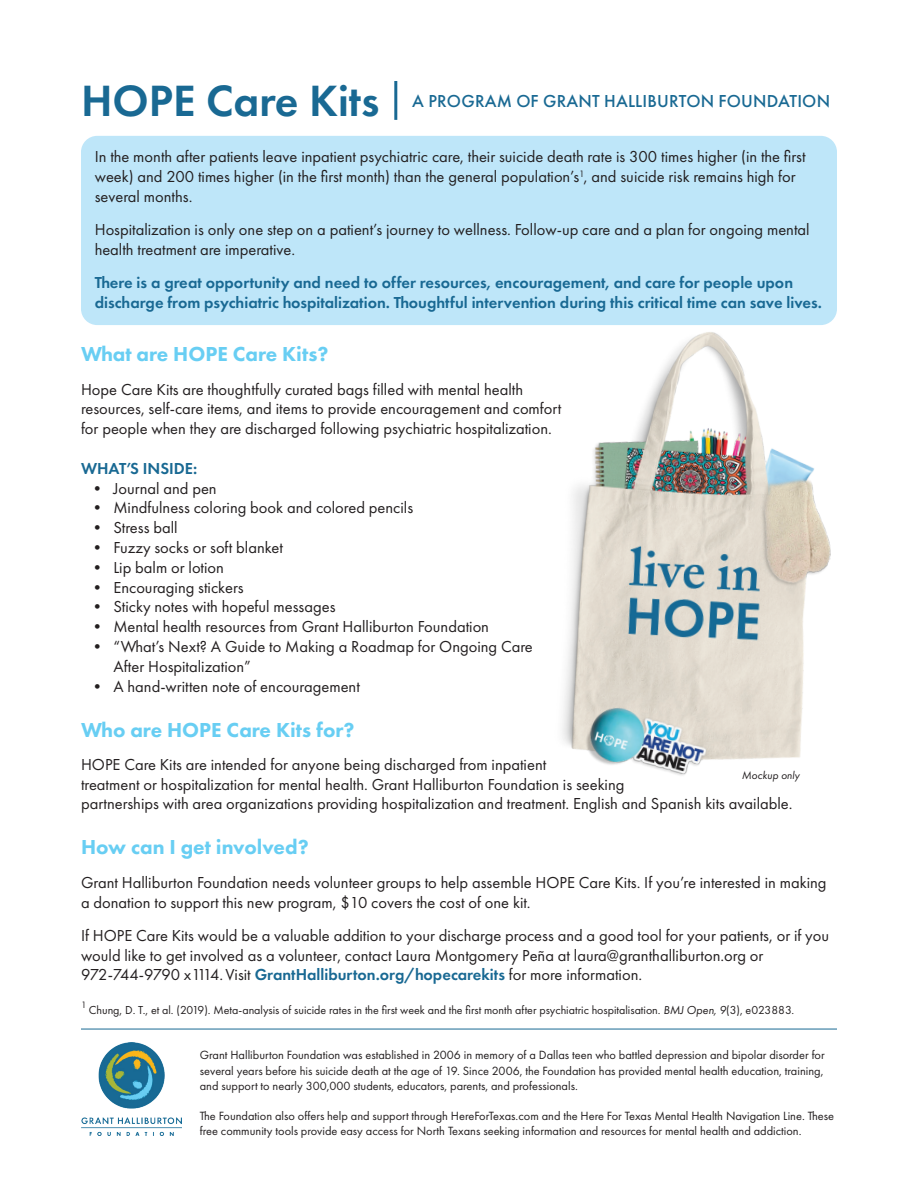
<style>
.page{position:relative;width:918px;height:1188px;background:#fff}
.page>*{position:absolute;margin:0;border:0;box-sizing:border-box;transform-origin:0 0}
.t1{font:600 45.45px "Futura PT";color:#196993}
.t2{font:800 21px "Futura PT";color:#68cef3}
.t3{font:500 18px "Futura PT";letter-spacing:.01em;color:#196993}
.t4{font:16.5px/19.8px "Futura PT";color:#231f20}
.t5{font:600 16.5px/19.8px "Futura PT";color:#196993}
.t6{font:12.3px/15.8px "Futura PT";color:#231f20;text-align:justify}
.t7{font:12px "Futura PT";color:#231f20}
.t8{font:italic 11.25px "Futura PT";color:#231f20}
.t9{font:9.6px "Futura PT";color:#231f20}
.s1{font-weight:600;color:#196993}
.s2{font-style:italic}
</style>
<div class="page">
<div style="left:81px;top:136px;width:756px;height:189px;background:#bee6f9;border-radius:16px"></div>
<hr style="left:81px;top:1029px;width:756px;height:1px;background:#196993">
<img style="left:81px;top:1042px;width:100px;height:93px">
<img style="left:562px;top:311px;width:275px;height:465px">
<hr style="left:394px;top:81px;width:3px;height:39px;background:#196993">
<h1 class="t1" style="left:81px;top:72px;width:300px">HOPE Care Kits</h1>
<p class="t3" style="left:412px;top:90px;width:419px">A PROGRAM OF GRANT HALLIBURTON FOUNDATION</p>
<p class="t4" style="left:95px;top:147px;width:712px">In the month after patients leave inpatient psychiatric care, their suicide death rate is 300 times higher (in the first week) and 200 times higher (in the first month) than the general population’s<sup>1</sup>, and suicide risk remains high for several months.</p>
<p class="t4" style="left:95px;top:220px;width:716px">Hospitalization is only one step on a patient’s journey to wellness. Follow-up care and a plan for ongoing mental health treatment are imperative.</p>
<p class="t5" style="left:95px;top:273px;width:729px">There is a great opportunity and need to offer resources, encouragement, and care for people upon discharge from psychiatric hospitalization. Thoughtful intervention during this critical time can save lives.</p>
<p class="t2" style="left:81px;top:341px;width:249px">What are HOPE Care Kits?</p>
<p class="t4" style="left:81px;top:379px;width:482px">Hope Care Kits are thoughtfully curated bags filled with mental health resources, self-care items, and items to provide encouragement and comfort for people when they are discharged following psychiatric hospitalization.</p>
<p class="t5" style="left:81px;top:458px;width:118px">WHAT’S INSIDE:</p>
<p class="t4" style="left:89px;top:478px;width:129px">• Journal and pen</p>
<p class="t4" style="left:89px;top:498px;width:326px">• Mindfulness coloring book and colored pencils</p>
<p class="t4" style="left:89px;top:518px;width:90px">• Stress ball</p>
<p class="t4" style="left:89px;top:537px;width:196px">• Fuzzy socks or soft blanket</p>
<p class="t4" style="left:89px;top:557px;width:136px">• Lip balm or lotion</p>
<p class="t4" style="left:89px;top:577px;width:156px">• Encouraging stickers</p>
<p class="t4" style="left:89px;top:597px;width:248px">• Sticky notes with hopeful messages</p>
<p class="t4" style="left:89px;top:617px;width:401px">• Mental health resources from Grant Halliburton Foundation</p>
<p class="t4" style="left:113px;top:636px;width:421px;text-indent:-24px">• “What’s Next? A Guide to Making a Roadmap for Ongoing Care<br>After Hospitalization”</p>
<p class="t4" style="left:89px;top:676px;width:272px">• A hand-written note of encouragement</p>
<p class="t2" style="left:81px;top:716px;width:275px">Who are HOPE Care Kits for?</p>
<p class="t4" style="left:81px;top:754px;width:713px">HOPE Care Kits are intended for anyone being discharged from inpatient<br>treatment or hospitalization for mental health. Grant Halliburton Foundation is seeking<br>partnerships with area organizations providing hospitalization and treatment. English and Spanish kits available.</p>
<p class="t2" style="left:81px;top:834px;width:229px">How can I get involved?</p>
<p class="t4" style="left:81px;top:872px;width:747px">Grant Halliburton Foundation needs volunteer groups to help assemble HOPE Care Kits. If you’re interested in making a donation to support this new program, $10 covers the cost of one kit.</p>
<p class="t4" style="left:81px;top:925px;width:750px">If HOPE Care Kits would be a valuable addition to your discharge process and a good tool for your patients, or if you would like to get involved as a volunteer, contact Laura Montgomery Peña at laura@granthalliburton.org or<br>972-744-9790 x1114.Visit <span class="s1">GrantHalliburton.org/hopecarekits</span> for more information.</p>
<p class="t9" style="left:81px;top:999px;width:7px">1</p>
<p class="t7" style="left:89px;top:1003px;width:707px">Chung, D. T., et al. (2019). Meta-analysis of suicide rates in the first week and the first month after psychiatric hospitalisation. <span class="s2">BMJ Open, 9</span>(3), e023883.</p>
<p class="t6" style="left:200px;top:1047px;width:626px">Grant Halliburton Foundation was established in 2006 in memory of a Dallas teen who battled depression and bipolar disorder for several years before his suicide death at the age of 19. Since 2006, the Foundation has provided mental health education, training, and support to nearly 300,000 students, educators, parents, and professionals.</p>
<p class="t6" style="left:200px;top:1108px;width:636px">The Foundation also offers help and support through HereForTexas.com and the Here For Texas Mental Health Navigation Line. These free community tools provide easy access for North Texans seeking information and resources for mental health and addiction.</p>
<p class="t8" style="left:742px;top:769px;width:59px">Mockup only</p>
</div>
